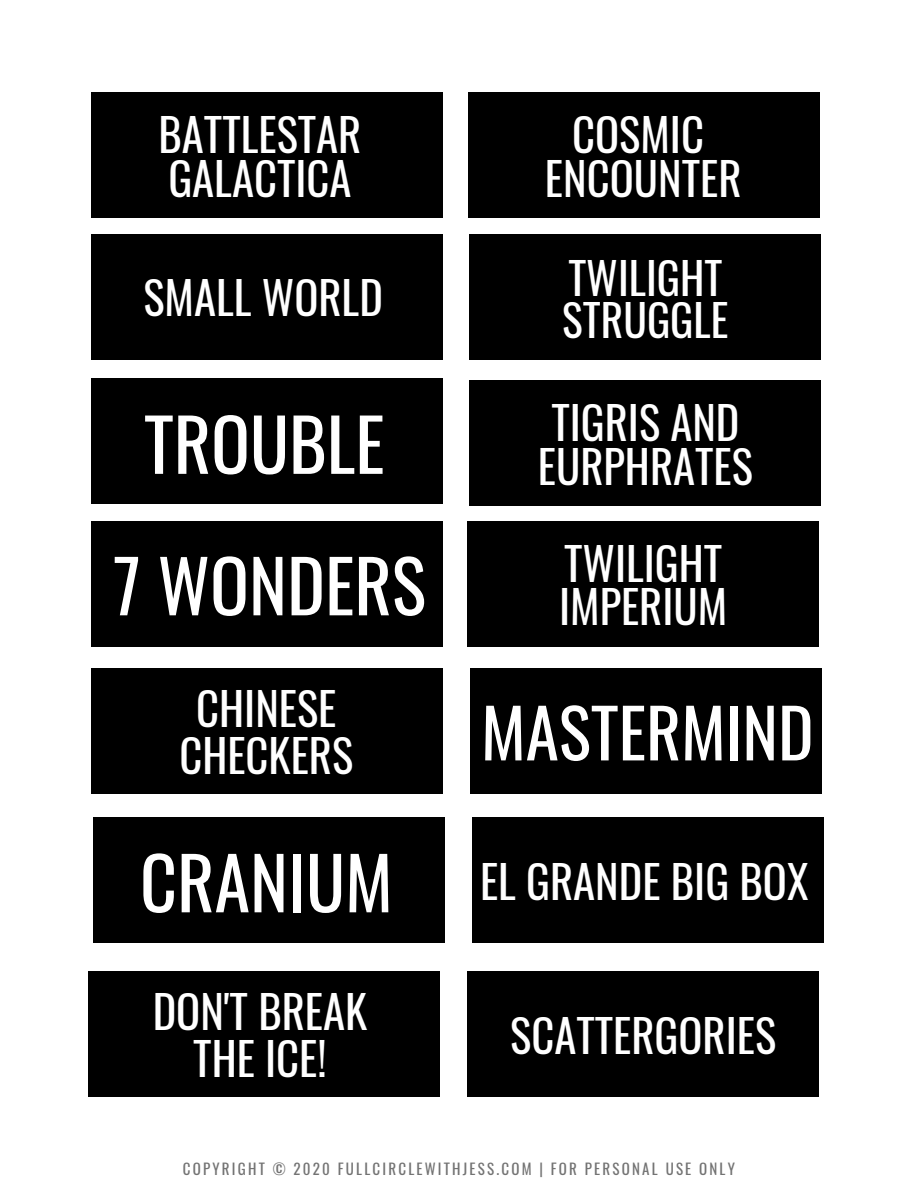
<style>
.page{position:relative;width:918px;height:1188px;background:#fff}
.page>*{position:absolute;margin:0;border:0;box-sizing:border-box;transform-origin:0 0}
.t1{font:72.15px "Oswald";color:#fff}
.t2{font:72px "Oswald";color:#fff}
.t3{font:67.5px "Oswald";color:#fff}
.t4{font:44.7px/43.8px "Oswald";color:#fff;text-align:center}
.t5{font:43.5px/42.2px "Oswald";color:#fff}
.t6{font:15px "Oswald";letter-spacing:.145em;color:#737373}
.s1{font-size:72.15px}
</style>
<div class="page">
<div style="left:92px;top:92px;width:351px;height:126px;background:#000"></div>
<div style="left:469px;top:92px;width:351px;height:126px;background:#000"></div>
<div style="left:92px;top:235px;width:351px;height:125px;background:#000"></div>
<div style="left:470px;top:235px;width:351px;height:125px;background:#000"></div>
<div style="left:92px;top:379px;width:351px;height:125px;background:#000"></div>
<div style="left:470px;top:381px;width:351px;height:125px;background:#000"></div>
<div style="left:92px;top:521px;width:351px;height:125px;background:#000"></div>
<div style="left:468px;top:521px;width:351px;height:125px;background:#000"></div>
<div style="left:92px;top:668px;width:351px;height:125px;background:#000"></div>
<div style="left:471px;top:668px;width:351px;height:125px;background:#000"></div>
<div style="left:94px;top:817px;width:351px;height:126px;background:#000"></div>
<div style="left:473px;top:817px;width:351px;height:126px;background:#000"></div>
<div style="left:89px;top:971px;width:351px;height:125px;background:#000"></div>
<div style="left:468px;top:971px;width:351px;height:125px;background:#000"></div>
<p class="t4" style="left:159px;top:111px;width:204px;text-align:left">BATTLESTAR<br>GALACTICA</p>
<p class="t4" style="left:143px;top:274px;width:241px">SMALL WORLD</p>
<h2 class="t2" style="left:144px;top:388px;width:242px">TROUBLE</h2>
<p class="t4" style="left:545px;top:111px;width:198px">COSMIC<br>ENCOUNTER</p>
<p class="t5" style="left:562px;top:255px;width:168px">TWILIGHT<br>STRUGGLE</p>
<p class="t4" style="left:538px;top:399px;width:217px">TIGRIS AND<br>EURPHRATES</p>
<h1 class="t1" style="left:113px;top:529px;width:314px">7 WONDERS</h1>
<p class="t4" style="left:559px;top:540px;width:170px;line-height:43.3px;text-align:left">TWILIGHT<br>IMPERIUM</p>
<p class="t4" style="left:179px;top:683px;width:175px;line-height:47px">CHINESE<br>CHECKERS</p>
<h3 class="t3" style="left:481px;top:680px;width:334px">MASTERMIND</h3>
<p class="t4" style="left:140px;top:858px;width:670px"><span class="s1">CRANIUM</span> EL GRANDE BIG BOX</p>
<p class="t4" style="left:153px;top:986px;width:216px;line-height:47px">DON'T BREAK<br>THE ICE!</p>
<p class="t4" style="left:510px;top:1011px;width:268px">SCATTERGORIES</p>
<p class="t6" style="left:183px;top:1157px;width:554px">COPYRIGHT © 2020 FULLCIRCLEWITHJESS.COM | FOR PERSONAL USE ONLY</p>
</div>
